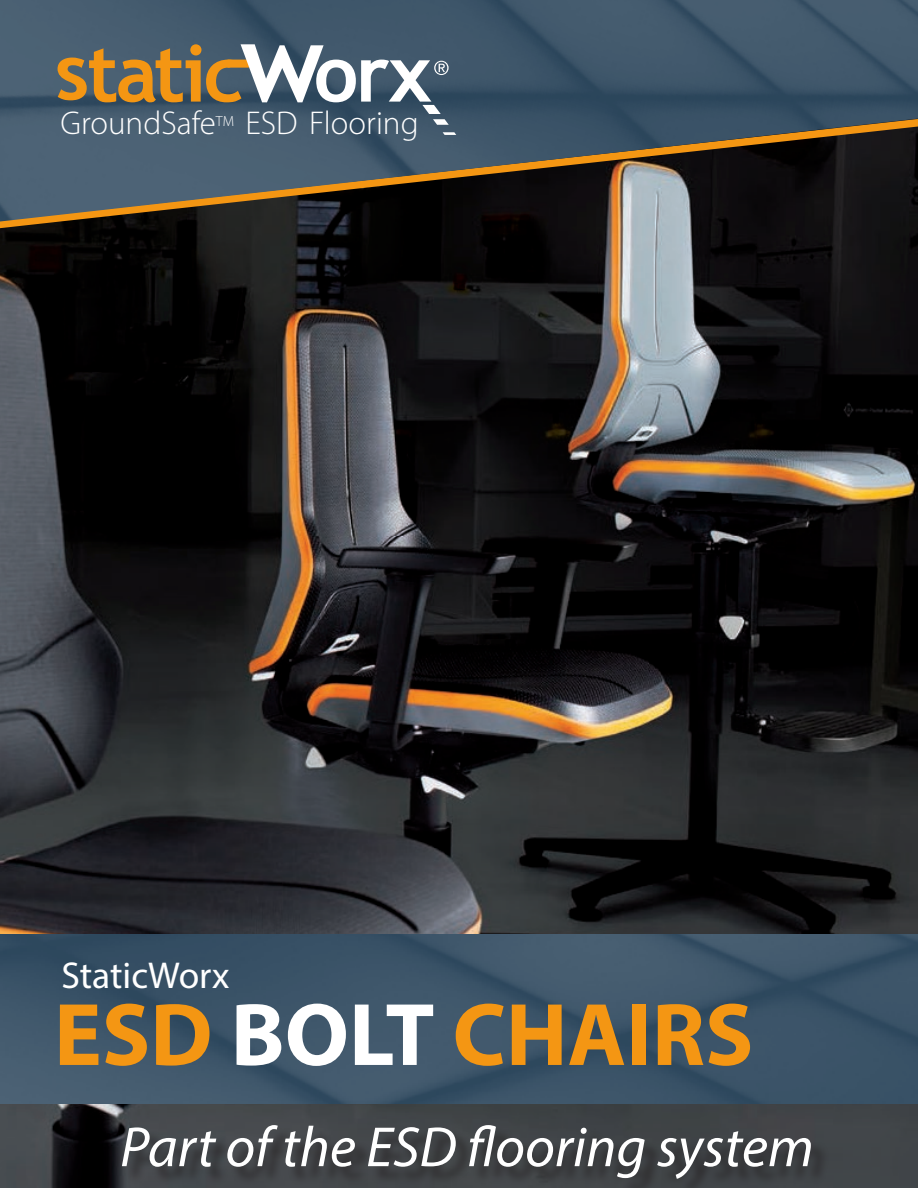
<style>
.page{position:relative;width:918px;height:1188px;background:#fff}
.page>*{position:absolute;margin:0;border:0;box-sizing:border-box;transform-origin:0 0}
.t1{font:700 89.55px "Myriad Pro";color:#f49613}
.t2{font:italic 57px "Myriad Pro";color:#fff}
.t3{font:37.5px "Myriad Pro";color:#fff}
.t4{font:300 33px "Myriad Pro";color:#fff}
.t5{font:300 14.7px "Myriad Pro";color:#fff}
.s1{color:#fff}
</style>
<div class="page">
<img style="left:0;top:236px;width:918px;height:952px">
<img style="left:0;top:934px;width:918px;height:169px">
<svg style="left:0;top:222px;width:918px;height:14px;background:#201e1d"></svg>
<img style="left:0;top:0;width:918px;height:222px">
<div style="left:125px;top:1128px;width:704px;height:60px;background:#3f4245"></div>
<svg style="left:443px;top:132px;width:13px;height:3px"></svg>
<svg style="left:58px;top:45px;width:391px;height:80px;background:#757874"></svg>
<p class="t4" style="left:61px;top:103px;width:157px">GroundSafe</p>
<p class="t5" style="left:216px;top:112px;width:20px">TM</p>
<p class="t4" style="left:246px;top:103px;width:175px">ESD Flooring</p>
<p class="t3" style="left:62px;top:952px;width:170px">StaticWorx</p>
<p class="t1" style="left:54px;top:976px;width:701px">ESD <span class="s1">BOLT</span> CHAIRS</p>
<p class="t2" style="left:120px;top:1112px;width:695px">Part of the ESD flooring system</p>
</div>
